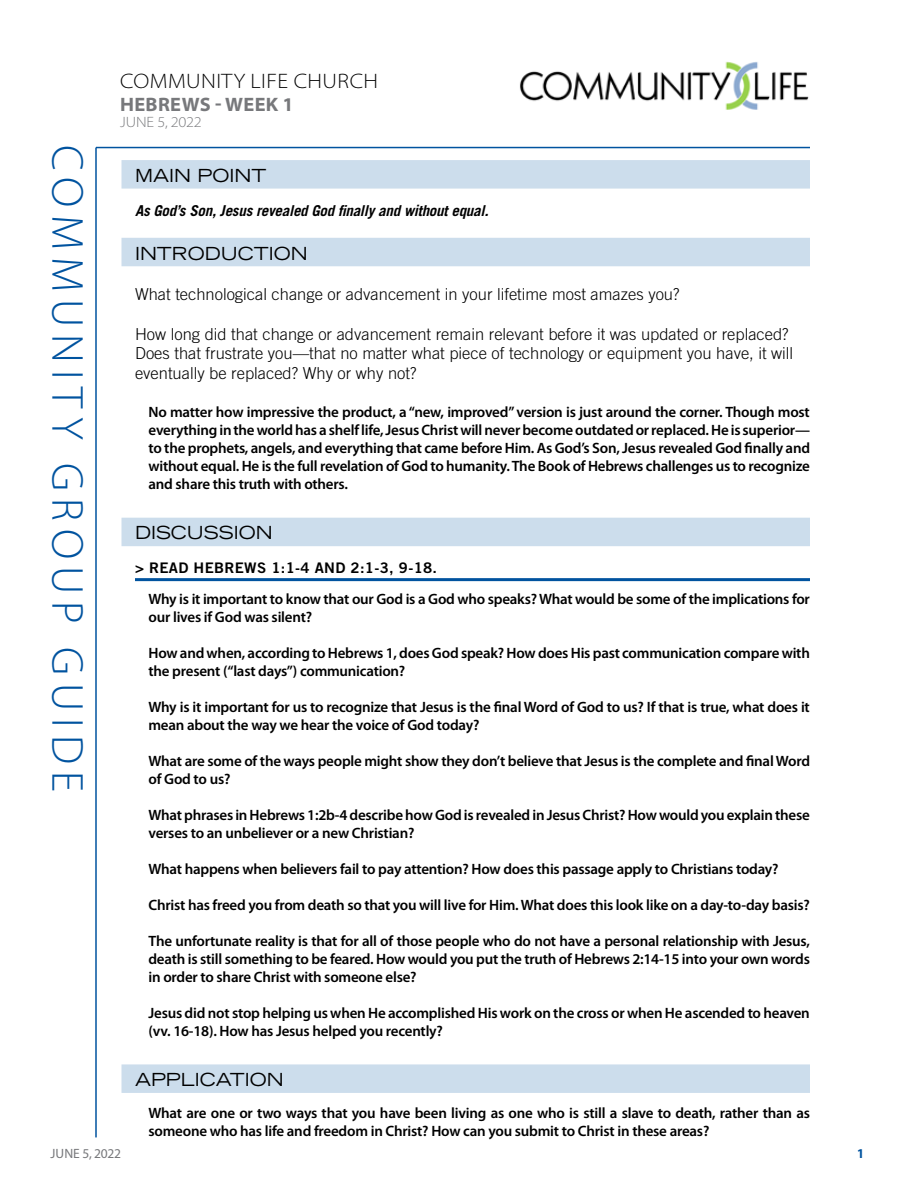
<style>
.page{position:relative;width:918px;height:1188px;background:#fff}
.page>*{position:absolute;margin:0;border:0;box-sizing:border-box;transform-origin:0 0}
.t1{font:300 45px "Myriad Pro";letter-spacing:.16em;color:#00539f}
.t2{font:300 semi-expanded 21px "Myriad Pro";letter-spacing:.02em;color:#000}
.t3{font:700 semi-expanded 19.5px "Myriad Pro";letter-spacing:.02em;color:#77787b;scale:.96 1}
.t4{font:expanded 18px "Trade Gothic LT Std";color:#000}
.t5{font:300 16.5px/19.8px "Trade Gothic LT Std";color:#000}
.t6{font:600 15px/18px "Myriad Pro";letter-spacing:-.015em;color:#000}
.t7{font:italic 700 15px "Trade Gothic LT Std";letter-spacing:-.015em;color:#000}
.t8{font:300 semi-expanded 15px "Myriad Pro";letter-spacing:-.01em;color:#77787b}
.t9{font:14.55px "Trade Gothic LT Std Bd 2";letter-spacing:.02em;color:#000}
.t10{font:13.5px "Myriad Pro";letter-spacing:-.01em;color:#77787b}
.t11{font:700 semi-condensed 13.5px "Myriad Pro";color:#00539f}
</style>
<div class="page">
<hr style="left:95px;top:148px;width:2px;height:989px;background:#00539f">
<hr style="left:96px;top:147px;width:714px;height:1px;background:#00539f">
<div style="left:122px;top:160px;width:688px;height:29px;background:#ccddec"></div>
<div style="left:122px;top:238px;width:688px;height:28px;background:#ccddec"></div>
<div style="left:122px;top:518px;width:688px;height:28px;background:#ccddec"></div>
<hr style="left:135px;top:578px;width:675px;height:3px;background:#00539f">
<div style="left:122px;top:1064px;width:688px;height:29px;background:#ccddec"></div>
<img style="left:520px;top:61px;width:289px;height:49px">
<h1 class="t1" style="left:92px;top:145px;width:648px;rotate:90deg">COMMUNITY GROUP GUIDE</h1>
<h2 class="t2" style="left:120px;top:69px;width:260px">COMMUNITY LIFE CHURCH</h2>
<h3 class="t3" style="left:120px;top:93px;width:183px">HEBREWS - WEEK 1</h3>
<p class="t8" style="left:120px;top:114px;width:83px">JUNE 5, 2022</p>
<p class="t4" style="left:135px;top:164px;width:133px">MAIN POINT</p>
<p class="t7" style="left:135px;top:202px;width:355px">As God’s Son, Jesus revealed God finally and without equal.</p>
<p class="t4" style="left:135px;top:241px;width:174px">INTRODUCTION</p>
<p class="t5" style="left:135px;top:284px;width:546px">What technological change or advancement in your lifetime most amazes you?</p>
<p class="t5" style="left:135px;top:324px;width:660px">How long did that change or advancement remain relevant before it was updated or replaced?<br>Does that frustrate you—that no matter what piece of technology or equipment you have, it will eventually be replaced? Why or why not?</p>
<p class="t6" style="left:148px;top:404px;width:663px;text-align:justify">No matter how impressive the product, a “new, improved” version is just around the corner. Though most everything in the world has a shelf life, Jesus Christ will never become outdated or replaced. He is superior— to the prophets, angels, and everything that came before Him. As God’s Son, Jesus revealed God finally and without equal. He is the full revelation of God to humanity. The Book of Hebrews challenges us to recognize and share this truth with others.</p>
<p class="t4" style="left:135px;top:521px;width:139px">DISCUSSION</p>
<p class="t9" style="left:135px;top:559px;width:304px">&gt; READ HEBREWS 1:1-4 AND 2:1-3, 9-18.</p>
<p class="t6" style="left:148px;top:590px;width:663px">Why is it important to know that our God is a God who speaks? What would be some of the implications for our lives if God was silent?</p>
<p class="t6" style="left:148px;top:644px;width:663px">How and when, according to Hebrews 1, does God speak? How does His past communication compare with the present (“last days”) communication?</p>
<p class="t6" style="left:148px;top:698px;width:663px">Why is it important for us to recognize that Jesus is the final Word of God to us? If that is true, what does it mean about the way we hear the voice of God today?</p>
<p class="t6" style="left:148px;top:752px;width:663px">What are some of the ways people might show they don’t believe that Jesus is the complete and final Word of God to us?</p>
<p class="t6" style="left:148px;top:806px;width:663px">What phrases in Hebrews 1:2b-4 describe how God is revealed in Jesus Christ? How would you explain these verses to an unbeliever or a new Christian?</p>
<p class="t6" style="left:148px;top:860px;width:632px">What happens when believers fail to pay attention? How does this passage apply to Christians today?</p>
<p class="t6" style="left:148px;top:896px;width:663px">Christ has freed you from death so that you will live for Him. What does this look like on a day-to-day basis?</p>
<p class="t6" style="left:148px;top:932px;width:663px;text-align:justify">The unfortunate reality is that for all of those people who do not have a personal relationship with Jesus, death is still something to be feared. How would you put the truth of Hebrews 2:14-15 into your own words in order to share Christ with someone else?</p>
<p class="t6" style="left:148px;top:1004px;width:663px">Jesus did not stop helping us when He accomplished His work on the cross or when He ascended to heaven (vv. 16-18). How has Jesus helped you recently?</p>
<p class="t4" style="left:135px;top:1068px;width:150px">APPLICATION</p>
<p class="t6" style="left:148px;top:1104px;width:663px">What are one or two ways that you have been living as one who is still a slave to death, rather than as someone who has life and freedom in Christ? How can you submit to Christ in these areas?</p>
<p class="t10" style="left:51px;top:1145px;width:72px">JUNE 5, 2022</p>
<p class="t11" style="left:857px;top:1146px;width:8px">1</p>
</div>
